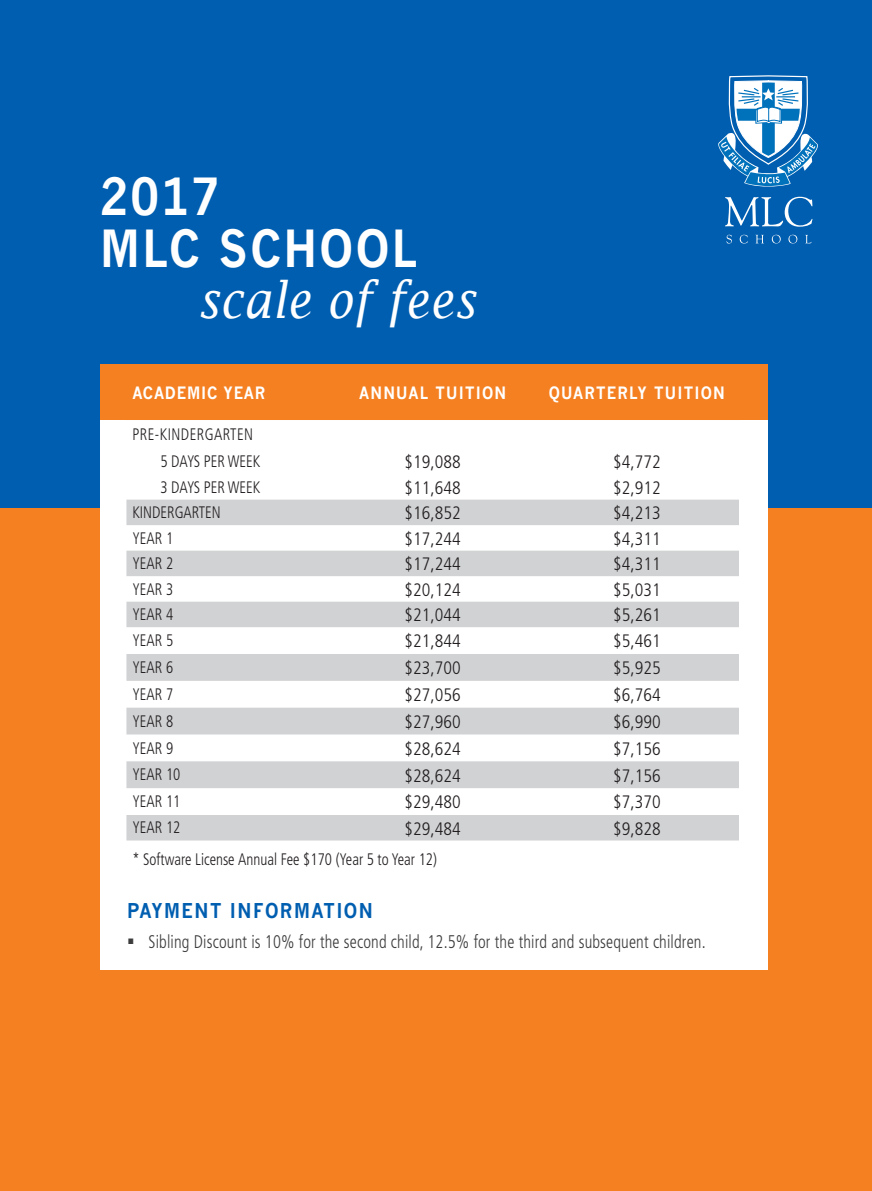
<style>
.page{position:relative;width:872px;height:1191px;background:#fff}
.page>*{position:absolute;margin:0;border:0;box-sizing:border-box;transform-origin:0 0}
.t1{font:italic 49.95px/51px "Lucida Fax";letter-spacing:.01em;color:#fff;scale:.9 1}
.t2{font:700 49.95px "News Gothic";color:#fff;scale:.9 1}
.t3{font:700 19.95px "News Gothic";letter-spacing:.08em;color:#005eb0;scale:.9 1}
.t4{font:300 condensed 18.3px "Frutiger";letter-spacing:.01em;color:#3c3c3d;scale:.9 1}
.t5{font:300 condensed 18px "Frutiger";color:#231f20}
.t6{font:300 condensed 16.65px "Frutiger";color:#231f20;scale:.9 1}
.t7{font:700 16.65px "News Gothic";letter-spacing:.08em;color:#fff;scale:.9 1}
.t8{font:300 condensed 16.65px "Frutiger";letter-spacing:.03em;color:#231f20;scale:.9 1}
.t9{font:700 16.65px "News Gothic";letter-spacing:.05em;color:#fff;scale:.9 1}
.s1{font-family:"News Gothic";font-weight:700;font-style:normal}
</style>
<div class="page">
<div style="left:0;top:0;width:872px;height:643px;background:#005eb0"></div>
<div style="left:100px;top:364px;width:668px;height:61px;background:#f58021"></div>
<div style="left:0;top:508px;width:872px;height:683px;background:#f58021"></div>
<div style="left:100px;top:420px;width:668px;height:549px;background:#fff"></div>
<svg style="left:126px;top:499px;width:613px;height:341px;fill:#d1d2d4"></svg>
<svg style="left:725px;top:197px;width:87px;height:46px"></svg>
<svg style="left:718px;top:75px;width:100px;height:112px"></svg>
<p class="t2" style="left:100px;top:166px;width:134px">2017</p>
<p class="t1" style="left:198px;top:223px;width:309px;text-indent:-98px"><span class="s1">MLC SCHOOL </span>scale of fees</p>
<p class="t9" style="left:132px;top:383px;width:149px">ACADEMIC YEAR</p>
<p class="t7" style="left:359px;top:383px;width:165px">ANNUAL TUITION</p>
<p class="t7" style="left:549px;top:383px;width:197px">QUARTERLY TUITION</p>
<p class="t8" style="left:132px;top:424px;width:135px">PRE-KINDERGARTEN</p>
<p class="t6" style="left:160px;top:452px;width:112px">5 DAYS PER WEEK</p>
<p class="t5" style="left:404px;top:452px;width:58px">$19,088</p>
<p class="t5" style="left:613px;top:452px;width:49px">$4,772</p>
<p class="t6" style="left:160px;top:477px;width:112px">3 DAYS PER WEEK</p>
<p class="t5" style="left:404px;top:477px;width:58px">$11,648</p>
<p class="t5" style="left:613px;top:477px;width:49px">$2,912</p>
<p class="t6" style="left:132px;top:503px;width:100px">KINDERGARTEN</p>
<p class="t5" style="left:404px;top:503px;width:58px">$16,852</p>
<p class="t5" style="left:613px;top:503px;width:49px">$4,213</p>
<p class="t6" style="left:132px;top:528px;width:47px">YEAR 1</p>
<p class="t5" style="left:404px;top:528px;width:58px">$17,244</p>
<p class="t5" style="left:613px;top:528px;width:49px">$4,311</p>
<p class="t6" style="left:132px;top:554px;width:47px">YEAR 2</p>
<p class="t5" style="left:404px;top:554px;width:58px">$17,244</p>
<p class="t5" style="left:613px;top:554px;width:49px">$4,311</p>
<p class="t6" style="left:132px;top:579px;width:47px">YEAR 3</p>
<p class="t5" style="left:404px;top:579px;width:58px">$20,124</p>
<p class="t5" style="left:613px;top:579px;width:49px">$5,031</p>
<p class="t6" style="left:132px;top:605px;width:47px">YEAR 4</p>
<p class="t5" style="left:404px;top:605px;width:58px">$21,044</p>
<p class="t5" style="left:613px;top:605px;width:49px">$5,261</p>
<p class="t6" style="left:132px;top:631px;width:47px">YEAR 5</p>
<p class="t5" style="left:404px;top:631px;width:58px">$21,844</p>
<p class="t5" style="left:613px;top:631px;width:49px">$5,461</p>
<p class="t6" style="left:132px;top:658px;width:47px">YEAR 6</p>
<p class="t5" style="left:404px;top:657px;width:58px">$23,700</p>
<p class="t5" style="left:613px;top:657px;width:49px">$5,925</p>
<p class="t6" style="left:132px;top:684px;width:47px">YEAR 7</p>
<p class="t5" style="left:404px;top:684px;width:58px">$27,056</p>
<p class="t5" style="left:613px;top:684px;width:49px">$6,764</p>
<p class="t6" style="left:132px;top:711px;width:47px">YEAR 8</p>
<p class="t5" style="left:404px;top:711px;width:58px">$27,960</p>
<p class="t5" style="left:613px;top:711px;width:49px">$6,990</p>
<p class="t6" style="left:132px;top:738px;width:47px">YEAR 9</p>
<p class="t5" style="left:404px;top:738px;width:58px">$28,624</p>
<p class="t5" style="left:613px;top:738px;width:49px">$7,156</p>
<p class="t6" style="left:132px;top:765px;width:55px">YEAR 10</p>
<p class="t5" style="left:404px;top:765px;width:58px">$28,624</p>
<p class="t5" style="left:613px;top:765px;width:49px">$7,156</p>
<p class="t6" style="left:132px;top:792px;width:55px">YEAR 11</p>
<p class="t5" style="left:404px;top:792px;width:58px">$29,480</p>
<p class="t5" style="left:613px;top:792px;width:49px">$7,370</p>
<p class="t6" style="left:132px;top:818px;width:55px">YEAR 12</p>
<p class="t5" style="left:404px;top:818px;width:58px">$29,484</p>
<p class="t5" style="left:613px;top:818px;width:49px">$9,828</p>
<p class="t6" style="left:132px;top:849px;width:340px">* Software License Annual Fee $170 (Year 5 to Year 12)</p>
<p class="t3" style="left:127px;top:898px;width:274px">PAYMENT INFORMATION</p>
<p class="t4" style="left:127px;top:931px;width:644px">▪ Sibling Discount is 10% for the second child, 12.5% for the third and subsequent children.</p>
</div>
